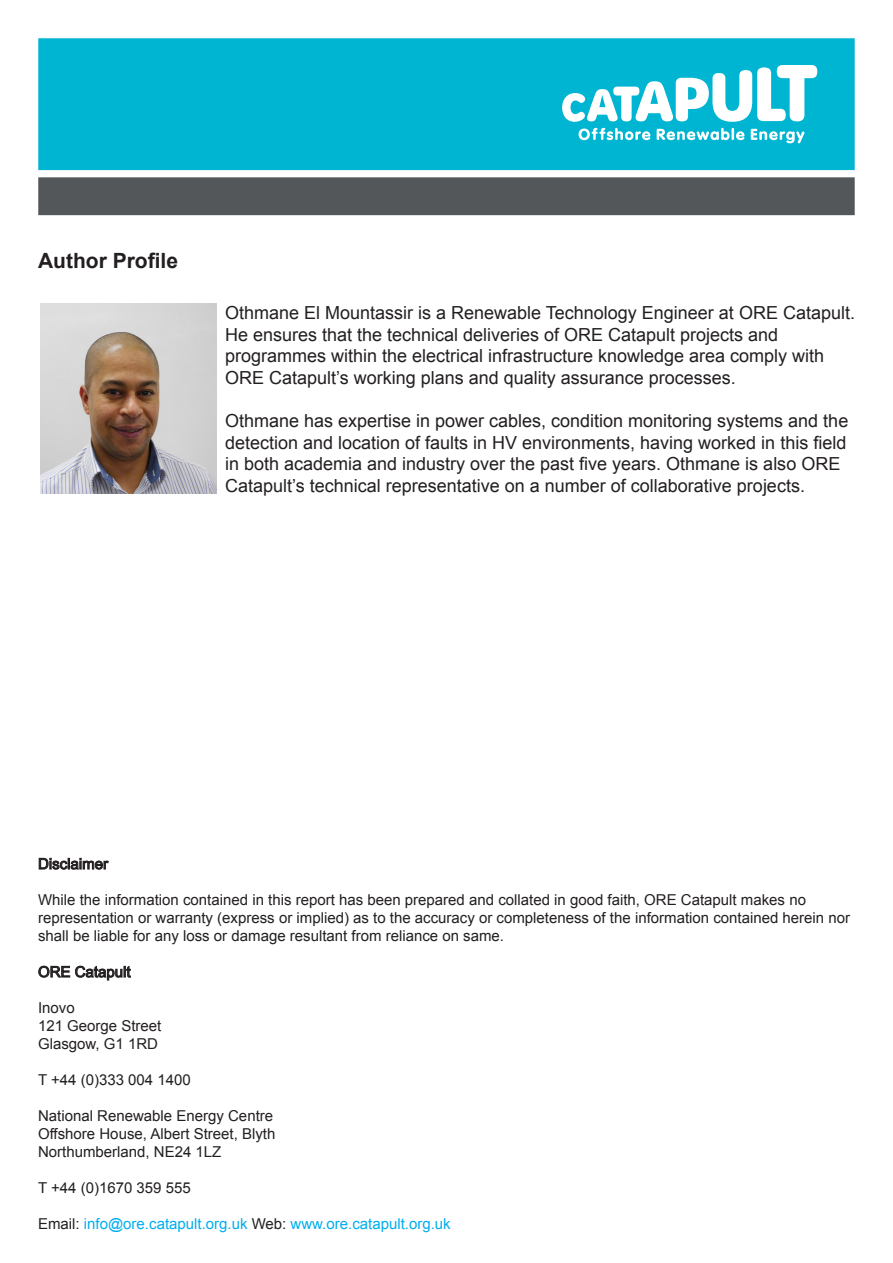
<style>
.page{position:relative;width:893px;height:1263px;background:#fff}
.page>*{position:absolute;margin:0;border:0;box-sizing:border-box;transform-origin:0 0}
.t1{font:700 21px "Arial";color:#231f20}
.t2{font:18px/21.6px "Arial";color:#231f20}
.t3{font:15px/18px "Arial";color:#231f20}
.t4{font:15px "Arial";color:#00aeef}
.s1{color:#231f20}
</style>
<div class="page">
<div style="left:38px;top:38px;width:817px;height:132px;background:#00b5d1;border:2px solid #00b5d1"></div>
<svg style="left:562px;top:65px;width:255px;height:57px"></svg>
<svg style="left:579px;top:128px;width:71px;height:12px"></svg>
<svg style="left:657px;top:128px;width:87px;height:12px"></svg>
<svg style="left:751px;top:129px;width:53px;height:14px"></svg>
<div style="left:38px;top:177px;width:817px;height:38px;background:#545759;border:2px solid #545759"></div>
<svg style="left:39px;top:858px;width:70px;height:12px"></svg>
<svg style="left:38px;top:966px;width:93px;height:14px"></svg>
<img style="left:40px;top:304px;width:176px;height:189px">
<p class="t1" style="left:38px;top:246px;width:142px">Author Profile</p>
<p class="t2" style="left:225px;top:302px;width:631px">Othmane El Mountassir is a Renewable Technology Engineer at ORE Catapult.<br>He ensures that the technical deliveries of ORE Catapult projects and</p>
<p class="t2" style="left:225px;top:345px;width:601px">programmes within the electrical infrastructure knowledge area comply with<br>ORE Catapult’s working plans and quality assurance processes.</p>
<p class="t2" style="left:225px;top:410px;width:625px">Othmane has expertise in power cables, condition monitoring systems and the detection and location of faults in HV environments, having worked in this field in both academia and industry over the past five years. Othmane is also ORE Catapult’s technical representative on a number of collaborative projects.</p>
<p class="t3" style="left:38px;top:855px;width:71px">Disclaimer</p>
<p class="t3" style="left:38px;top:891px;width:769px">While the information contained in this report has been prepared and collated in good faith, ORE Catapult makes no</p>
<p class="t3" style="left:38px;top:909px;width:813px">representation or warranty (express or implied) as to the accuracy or completeness of the information contained herein nor shall be liable for any loss or damage resultant from reliance on same.</p>
<p class="t3" style="left:38px;top:963px;width:94px">ORE Catapult</p>
<p class="t3" style="left:38px;top:999px;width:38px">Inovo</p>
<p class="t3" style="left:38px;top:1017px;width:125px">121 George Street</p>
<p class="t3" style="left:38px;top:1035px;width:122px">Glasgow, G1 1RD</p>
<p class="t3" style="left:38px;top:1071px;width:154px">T +44 (0)333 004 1400</p>
<p class="t3" style="left:38px;top:1107px;width:237px">National Renewable Energy Centre</p>
<p class="t3" style="left:38px;top:1125px;width:239px">Offshore House, Albert Street, Blyth</p>
<p class="t3" style="left:38px;top:1143px;width:185px">Northumberland, NE24 1LZ</p>
<p class="t3" style="left:38px;top:1179px;width:154px">T +44 (0)1670 359 555</p>
<p class="t4" style="left:38px;top:1214px;width:414px"><span class="s1">Email:</span> info@ore.catapult.org.uk <span class="s1">Web:</span> www.ore.catapult.org.uk</p>
</div>
